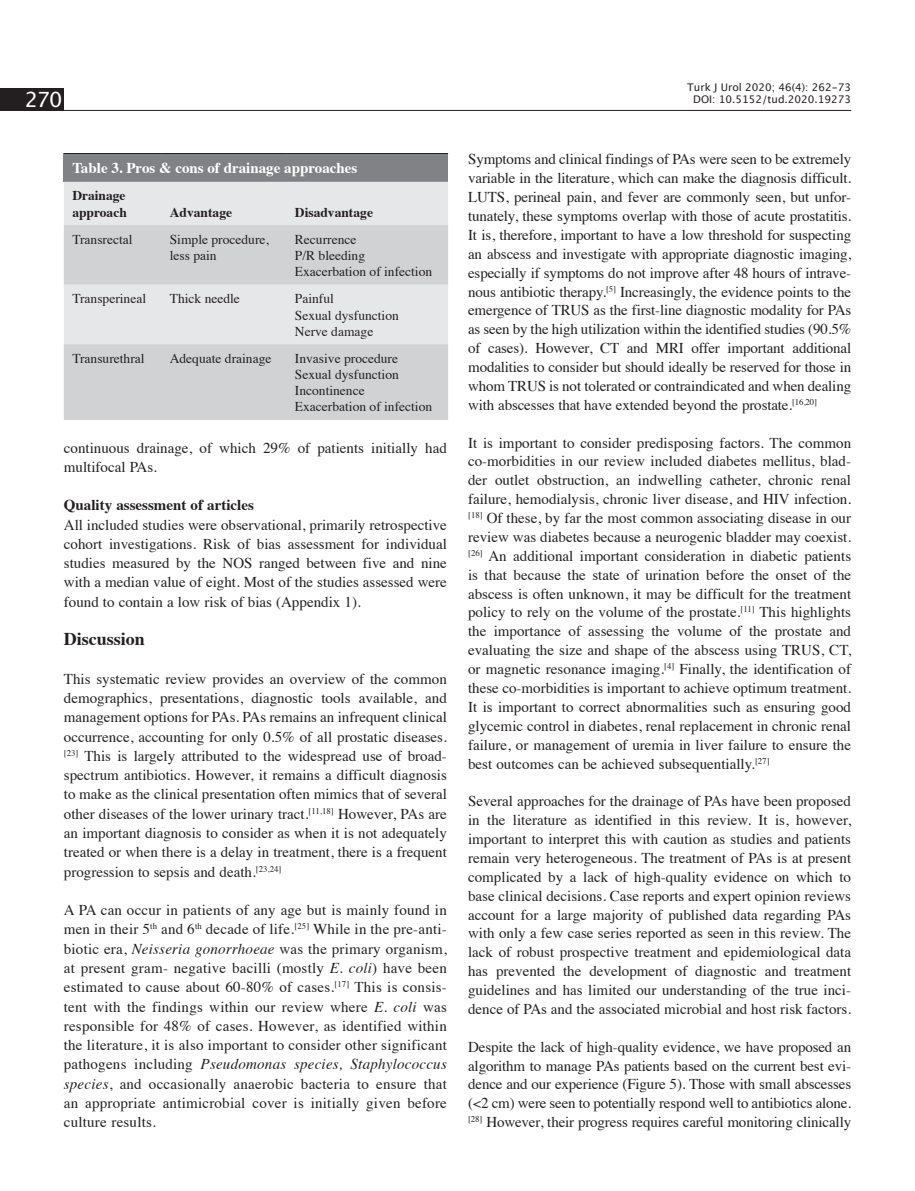
<style>
.page{position:relative;width:915px;height:1191px;background:#fff}
.page>*{position:absolute;margin:0;border:0;box-sizing:border-box;transform-origin:0 0}
.zz_Uroloji_running{font:21px "Lucida Grande";color:#fff}
.Heading_1{font:700 18px "Times";color:#231f20}
.Body_Text{font:15px/18.9px "Times";color:#231f20;text-align:justify}
.Tablo_başlık{font:700 15px "Times";color:#fff}
.Heading_3{font:700 15px "Times";color:#231f20}
.Tablo{font:13.5px/16.2px "Times";color:#231f20}
.Tablo-2{font:700 13.5px/16.2px "Times";color:#231f20}
.t1{font:10.5px "Lucida Grande";color:#231f20}
.s1{font-style:italic}
</style>
<div class="page">
<div style="left:64px;top:153px;width:384px;height:29px;background:#808285"></div>
<div style="left:64px;top:182px;width:384px;height:43px;background:#e6e7e9"></div>
<svg style="left:64px;top:225px;width:384px;height:195px;background:#d7d8da"></svg>
<hr style="left:64px;top:153px;width:97px;height:1px;background:#231f20">
<hr style="left:161px;top:153px;width:125px;height:1px;background:#231f20">
<hr style="left:286px;top:153px;width:162px;height:1px;background:#231f20">
<hr style="left:64px;top:110px;width:786px;height:1px;background:#231f20">
<div style="left:0;top:88px;width:64px;height:23px;background:#231f20"></div>
<p class="zz_Uroloji_running" style="left:25px;top:88px;width:39px">270</p>
<p class="Tablo_başlık" style="left:72px;top:154px;width:286px">Table 3. Pros &amp; cons of drainage approaches</p>
<p class="Tablo-2" style="left:72px;top:186px;width:56px">Drainage approach</p>
<p class="Tablo-2" style="left:170px;top:202px;width:64px">Advantage</p>
<p class="Tablo-2" style="left:295px;top:202px;width:80px">Disadvantage</p>
<p class="Tablo" style="left:72px;top:230px;width:62px">Transrectal</p>
<p class="Tablo" style="left:170px;top:230px;width:100px">Simple procedure, less pain</p>
<p class="Tablo" style="left:295px;top:230px;width:63px">Recurrence</p>
<p class="Tablo" style="left:295px;top:246px;width:72px">P/R bleeding</p>
<p class="Tablo" style="left:295px;top:262px;width:139px">Exacerbation of infection</p>
<p class="Tablo" style="left:72px;top:289px;width:75px">Transperineal</p>
<p class="Tablo" style="left:170px;top:289px;width:72px">Thick needle</p>
<p class="Tablo" style="left:295px;top:289px;width:41px">Painful</p>
<p class="Tablo" style="left:295px;top:306px;width:105px">Sexual dysfunction</p>
<p class="Tablo" style="left:295px;top:322px;width:80px">Nerve damage</p>
<p class="Tablo" style="left:72px;top:349px;width:74px">Transurethral</p>
<p class="Tablo" style="left:170px;top:349px;width:103px">Adequate drainage</p>
<p class="Tablo" style="left:295px;top:349px;width:105px">Invasive procedure</p>
<p class="Tablo" style="left:295px;top:365px;width:105px">Sexual dysfunction</p>
<p class="Tablo" style="left:295px;top:381px;width:71px">Incontinence</p>
<p class="Tablo" style="left:295px;top:398px;width:139px">Exacerbation of infection</p>
<p class="Body_Text" style="left:64px;top:436px;width:384px">continuous drainage, of which 29% of patients initially had multifocal PAs.</p>
<p class="Heading_3" style="left:64px;top:491px;width:191px">Quality assessment of articles</p>
<p class="Body_Text" style="left:64px;top:514px;width:384px">All included studies were observational, primarily retrospective cohort investigations. Risk of bias assessment for individual studies measured by the NOS ranged between five and nine with a median value of eight. Most of the studies assessed were found to contain a low risk of bias (Appendix 1).</p>
<p class="Heading_1" style="left:64px;top:622px;width:83px">Discussion</p>
<p class="Body_Text" style="left:64px;top:668px;width:384px">This systematic review provides an overview of the common demographics, presentations, diagnostic tools available, and management options for PAs. PAs remains an infrequent clinical occurrence, accounting for only 0.5% of all prostatic diseases. <sup>[23]</sup> This is largely attributed to the widespread use of broad&shy;spectrum antibiotics. However, it remains a difficult diagnosis to make as the clinical presentation often mimics that of several other diseases of the lower urinary tract.<sup>[11,18]</sup> However, PAs are an important diagnosis to consider as when it is not adequately treated or when there is a delay in treatment, there is a frequent progression to sepsis and death.<sup>[23,24]</sup></p>
<p class="Body_Text" style="left:64px;top:899px;width:384px">A PA can occur in patients of any age but is mainly found in men in their 5<sup>th</sup> and 6<sup>th</sup> decade of life.<sup>[25]</sup> While in the pre-anti&shy;biotic era, <span class="s1">Neisseria gonorrhoeae</span> was the primary organism, at present gram- negative bacilli (mostly <span class="s1">E. coli</span>) have been estimated to cause about 60-80% of cases.<sup>[17]</sup> This is consis&shy;tent with the findings within our review where <span class="s1">E. coli</span> was responsible for 48% of cases. However, as identified within the literature, it is also important to consider other significant pathogens including <span class="s1">Pseudomonas species, Staphylococcus species</span>, and occasionally anaerobic bacteria to ensure that an appropriate antimicrobial cover is initially given before culture results.</p>
<p class="t1" style="left:687px;top:81px;width:165px">Turk J Urol 2020; 46(4): 262-73</p>
<p class="t1" style="left:693px;top:94px;width:159px">DOI: 10.5152/tud.2020.19273</p>
<p class="Body_Text" style="left:468px;top:149px;width:384px">Symptoms and clinical findings of PAs were seen to be extremely variable in the literature, which can make the diagnosis difficult.<br>LUTS, perineal pain, and fever are commonly seen, but unfor&shy;tunately, these symptoms overlap with those of acute prostatitis.<br>It is, therefore, important to have a low threshold for suspecting an abscess and investigate with appropriate diagnostic imaging, especially if symptoms do not improve after 48 hours of intrave&shy;nous antibiotic therapy.<sup>[5]</sup> Increasingly, the evidence points to the emergence of TRUS as the first-line diagnostic modality for PAs as seen by the high utilization within the identified studies (90.5% of cases). However, CT and MRI offer important additional modalities to consider but should ideally be reserved for those in whom TRUS is not tolerated or contraindicated and when dealing with abscesses that have extended beyond the prostate.<sup>[16,20]</sup></p>
<p class="Body_Text" style="left:468px;top:432px;width:384px">It is important to consider predisposing factors. The common co-morbidities in our review included diabetes mellitus, blad&shy;der outlet obstruction, an indwelling catheter, chronic renal failure, hemodialysis, chronic liver disease, and HIV infection. <sup>[18]</sup> Of these, by far the most common associating disease in our review was diabetes because a neurogenic bladder may coexist. <sup>[26]</sup> An additional important consideration in diabetic patients is that because the state of urination before the onset of the abscess is often unknown, it may be difficult for the treatment policy to rely on the volume of the prostate.<sup>[11]</sup> This highlights the importance of assessing the volume of the prostate and evaluating the size and shape of the abscess using TRUS, CT, or magnetic resonance imaging.<sup>[4]</sup> Finally, the identification of these co-morbidities is important to achieve optimum treatment.<br>It is important to correct abnormalities such as ensuring good glycemic control in diabetes, renal replacement in chronic renal failure, or management of uremia in liver failure to ensure the best outcomes can be achieved subsequentially.<sup>[27]</sup></p>
<p class="Body_Text" style="left:468px;top:790px;width:384px">Several approaches for the drainage of PAs have been proposed in the literature as identified in this review. It is, however, important to interpret this with caution as studies and patients remain very heterogeneous. The treatment of PAs is at present complicated by a lack of high-quality evidence on which to base clinical decisions. Case reports and expert opinion reviews account for a large majority of published data regarding PAs with only a few case series reported as seen in this review. The lack of robust prospective treatment and epidemiological data has prevented the development of diagnostic and treatment guidelines and has limited our understanding of the true inci&shy;dence of PAs and the associated microbial and host risk factors.</p>
<p class="Body_Text" style="left:468px;top:1036px;width:384px">Despite the lack of high-quality evidence, we have proposed an algorithm to manage PAs patients based on the current best evi&shy;dence and our experience (Figure 5). Those with small abscesses (&lt;2 cm) were seen to potentially respond well to antibiotics alone. <sup>[28]</sup> However, their progress requires careful monitoring clinically</p>
</div>
